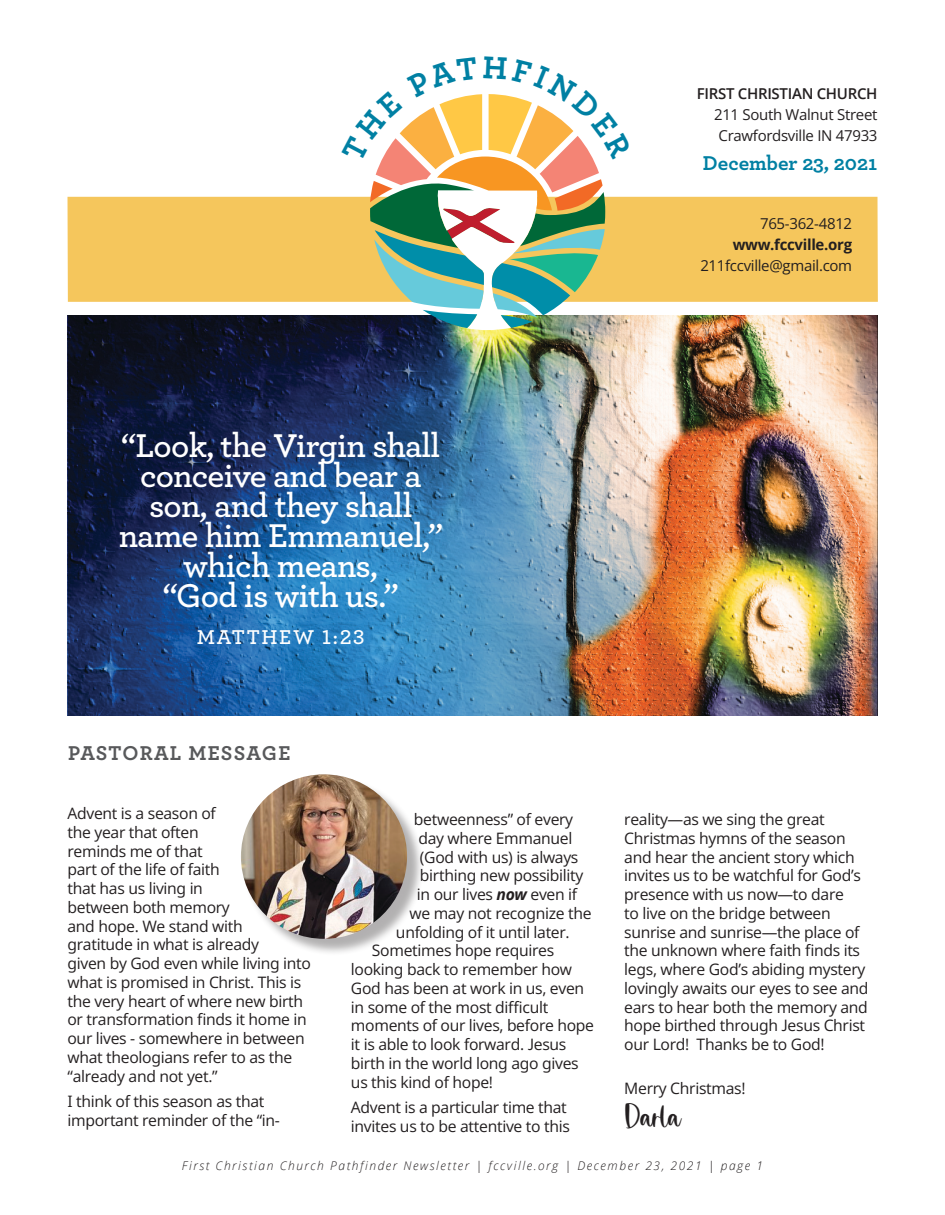
<style>
.page{position:relative;width:945px;height:1215px;background:#fff}
.page>*{position:absolute;margin:0;border:0;box-sizing:border-box;transform-origin:0 0}
.Body_copy{font:600 34.5px/30px "Archer";letter-spacing:-.02em;color:#fff;text-align:center}
.Body_copy-2{font:28.5px "Farmhouse Script";letter-spacing:-.02em;color:#231f20}
.t1{font:700 21px "Archer";color:#0080a3}
.Body_copy-3{font:700 21px "Archer";letter-spacing:.045em;color:#58595b}
.Body_copy-4{font:600 21px "Archer";letter-spacing:.08em;color:#fff}
.Body_copy-5{font:15.75px/18.8px "Open Sans";letter-spacing:-.02em;color:#231f20}
.t2{font:15px "Open Sans";letter-spacing:-.02em;color:#231f20}
.t3{font:600 15px "Open Sans";letter-spacing:-.02em;color:#231f20}
.t4{font:700 15px "Open Sans";letter-spacing:-.02em;color:#231f20}
.Body_copy-6{font:italic 300 12px "Open Sans";letter-spacing:.13em;color:#231f20}
.s1{font-weight:700;font-style:italic}
</style>
<div class="page">
<img style="left:68px;top:316px;width:809px;height:399px">
<div style="left:68px;top:197px;width:810px;height:105px;background:#f5c65c"></div>
<div style="left:243px;top:777px;width:182px;height:179px;background:#231f20;opacity:.35"></div>
<img style="left:241px;top:774px;width:166px;height:165px">
<svg style="left:342px;top:94px;width:290px;height:236px"></svg>
<p class="t3" style="left:697px;top:83px;width:182px">FIRST CHRISTIAN CHURCH</p>
<p class="t2" style="left:714px;top:104px;width:165px">211 South Walnut Street</p>
<p class="t2" style="left:719px;top:125px;width:160px">Crawfordsville IN 47933</p>
<p class="t1" style="left:703px;top:147px;width:176px">December 23, 2021</p>
<p class="t2" style="left:760px;top:213px;width:94px">765-362-4812</p>
<p class="t4" style="left:733px;top:234px;width:121px">www.fccville.org</p>
<p class="t2" style="left:700px;top:255px;width:153px">211fccville@gmail.com</p>
<p class="Body_copy" style="left:119px;top:429px;width:326px">“Look, the Virgin shall conceive and bear a son, and they shall name him Emmanuel,” which means,<br>“God is with us.”</p>
<p class="Body_copy-4" style="left:197px;top:621px;width:169px">MATTHEW 1:23</p>
<p class="Body_copy-3" style="left:68px;top:737px;width:224px">PASTORAL MESSAGE</p>
<p class="Body_copy-5" style="left:68px;top:804px;width:245px">Advent is a season of<br>the year that often<br>reminds me of that<br>part of the life of faith<br>that has us living in<br>between both memory<br>and hope. We stand with gratitude in what is already<br>given by God even while living into what is promised in Christ. This is the very heart of where new birth or transformation finds it home in our lives - somewhere in between what theologians refer to as the “already and not yet.”</p>
<p class="Body_copy-5" style="left:68px;top:1092px;width:214px">I think of this season as that important reminder of the “in-</p>
<p class="Body_copy-5" style="left:414px;top:810px;width:161px">betweenness” of every</p>
<p class="Body_copy-5" style="left:418px;top:828px;width:155px">day where Emmanuel</p>
<p class="Body_copy-5" style="left:420px;top:847px;width:160px">(God with us) is always</p>
<p class="Body_copy-5" style="left:420px;top:866px;width:165px">birthing new possibility</p>
<p class="Body_copy-5" style="left:417px;top:885px;width:162px">in our lives <span class="s1">now</span> even if</p>
<p class="Body_copy-5" style="left:409px;top:903px;width:184px">we may not recognize the</p>
<p class="Body_copy-5" style="left:396px;top:922px;width:175px">unfolding of it until later.</p>
<p class="Body_copy-5" style="left:372px;top:941px;width:184px">Sometimes hope requires</p>
<p class="Body_copy-5" style="left:351px;top:960px;width:223px">looking back to remember how</p>
<p class="Body_copy-5" style="left:351px;top:978px;width:235px">God has been at work in us, even</p>
<p class="Body_copy-5" style="left:351px;top:997px;width:199px">in some of the most difficult</p>
<p class="Body_copy-5" style="left:351px;top:1016px;width:245px">moments of our lives, before hope</p>
<p class="Body_copy-5" style="left:351px;top:1035px;width:217px">it is able to look forward. Jesus</p>
<p class="Body_copy-5" style="left:351px;top:1053px;width:229px">birth in the world long ago gives</p>
<p class="Body_copy-5" style="left:351px;top:1072px;width:144px">us this kind of hope!</p>
<p class="Body_copy-5" style="left:351px;top:1098px;width:220px">Advent is a particular time that invites us to be attentive to this</p>
<p class="Body_copy-5" style="left:624px;top:810px;width:246px">reality—as we sing the great<br>Christmas hymns of the season and hear the ancient story which invites us to be watchful for God’s presence with us now—to dare<br>to live on the bridge between sunrise and sunrise—the place of the unknown where faith finds its legs, where God’s abiding mystery lovingly awaits our eyes to see and ears to hear both the memory and hope birthed through Jesus Christ our Lord! Thanks be to God!</p>
<p class="Body_copy-5" style="left:624px;top:1079px;width:123px">Merry Christmas!</p>
<p class="Body_copy-2" style="left:624px;top:1097px;width:58px">Darla</p>
<p class="Body_copy-6" style="left:182px;top:1158px;width:583px">First Christian Church Pathfinder Newsletter | fccville.org | December 23, 2021 | page 1</p>
</div>
